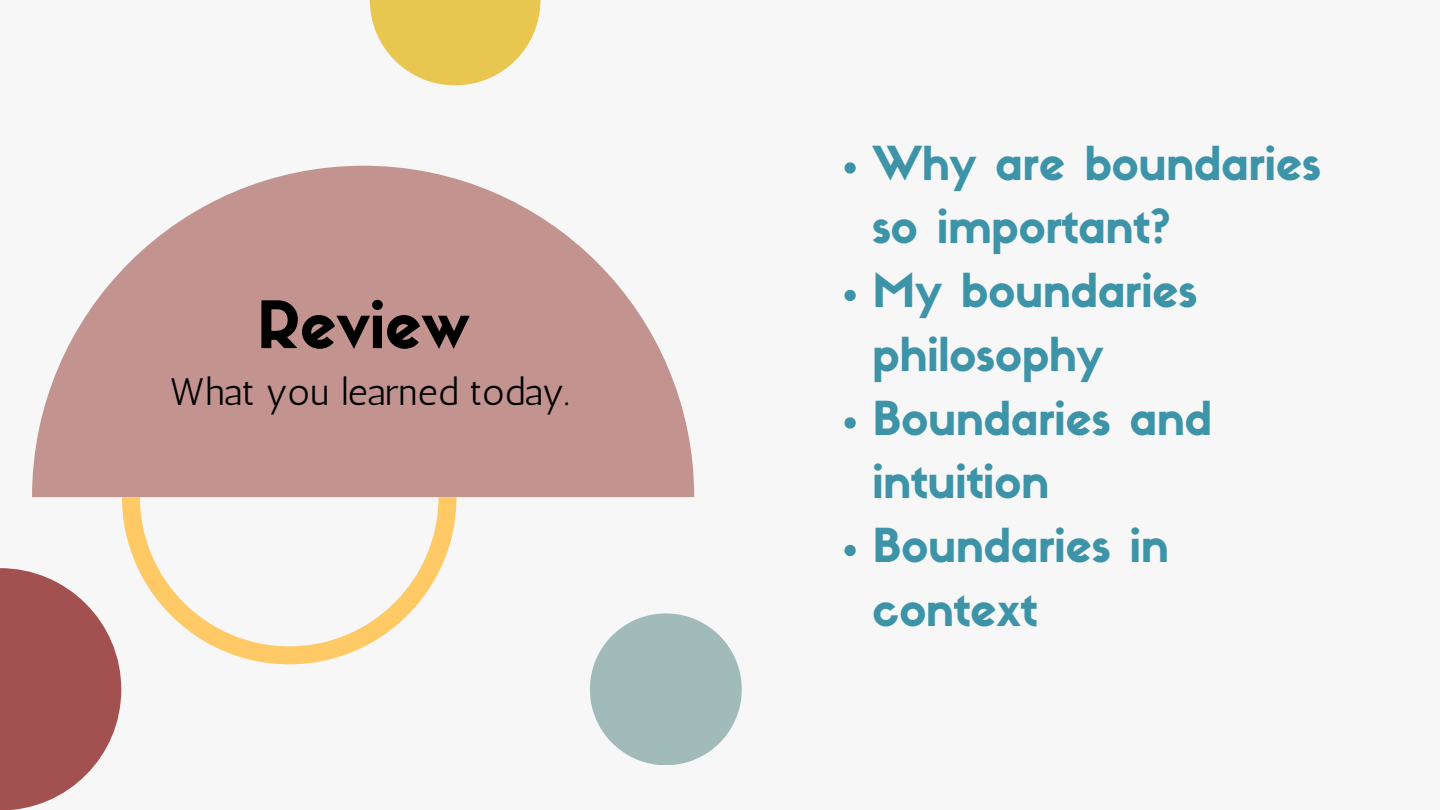
<style>
.page{position:relative;width:1440px;height:810px;background:#f6f7f6}
.page>*{position:absolute;margin:0;border:0;box-sizing:border-box;transform-origin:0 0}
.t1{font:64.1px "Sifonn Basic";color:#000}
.t2{font:46px/63.8px "Sifonn Basic";color:#3d93a7}
.t3{font:38.3px "Antic";color:#000}
</style>
<div class="page">
<svg style="left:370px;top:0;width:170px;height:85px"></svg>
<svg style="left:32px;top:166px;width:662px;height:331px;fill:#c2938f"></svg>
<svg style="left:122px;top:497px;width:334px;height:167px"></svg>
<svg style="left:844px;top:162px;width:12px;height:12px"></svg>
<svg style="left:844px;top:290px;width:12px;height:11px"></svg>
<svg style="left:844px;top:417px;width:12px;height:12px"></svg>
<svg style="left:844px;top:545px;width:12px;height:11px"></svg>
<svg style="left:0;top:568px;width:121px;height:242px"></svg>
<svg style="left:590px;top:613px;width:151px;height:152px"></svg>
<p class="t1" style="left:257px;top:300px;width:214px">Review</p>
<p class="t3" style="left:170px;top:369px;width:401px">What you learned today.</p>
<p class="t2" style="left:872px;top:136px;width:450px">Why are boundaries so important?</p>
<p class="t2" style="left:872px;top:264px;width:326px">My boundaries philosophy</p>
<h1 class="t2" style="left:872px;top:391px;width:341px">Boundaries and intuition</h1>
<p class="t2" style="left:872px;top:519px;width:298px">Boundaries in context</p>
</div>
